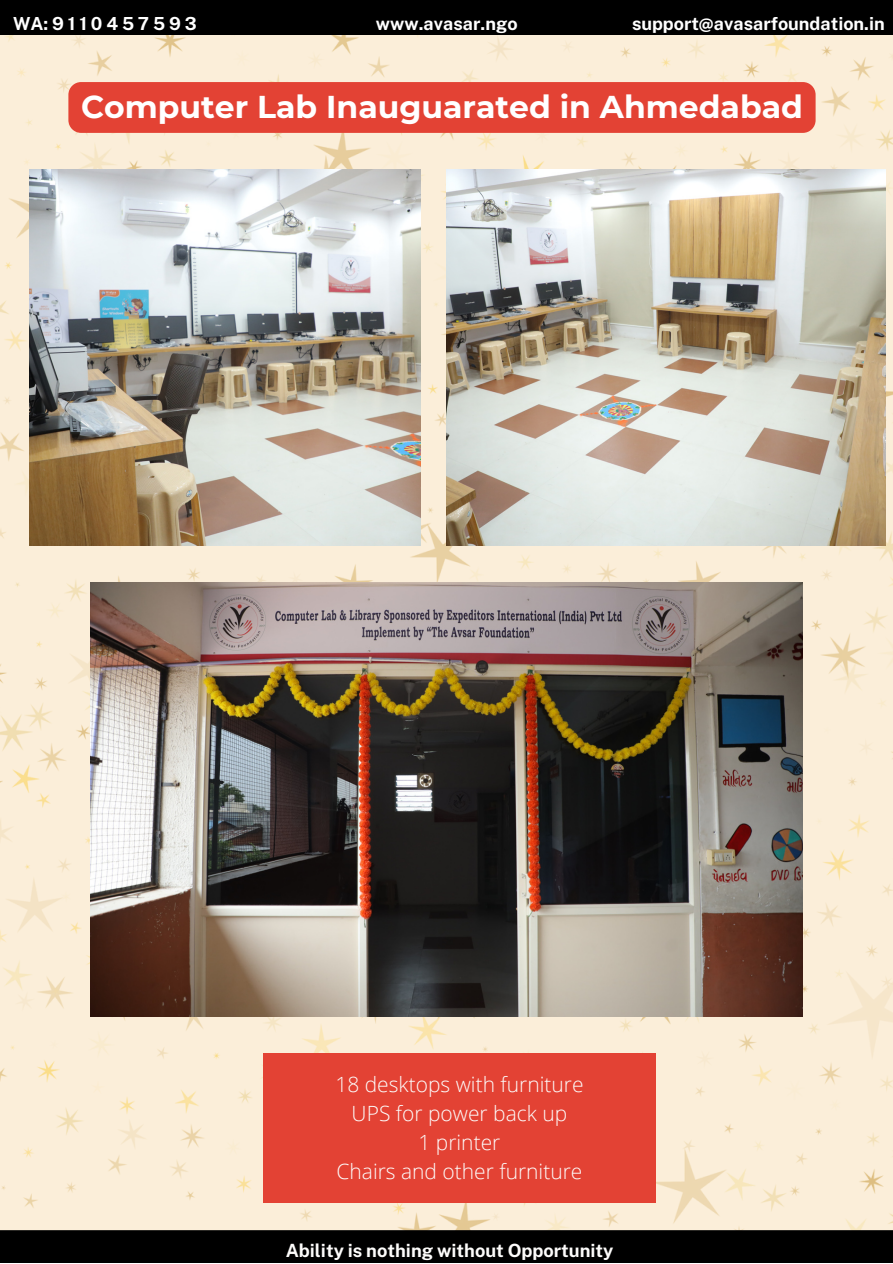
<style>
.page{position:relative;width:893px;height:1264px;background:#fff}
.page>*{position:absolute;margin:0;border:0;box-sizing:border-box;transform-origin:0 0}
.t1{font:700 31.5px "Montserrat";color:#fff}
.t2{font:300 21px "Open Sans";color:#fdfcfb}
.t3{font:700 18.15px "Public Sans";color:#fdfcfb}
.t4{font:700 18px "Public Sans";color:#fff}
.t5{font:700 18px "Public Sans";letter-spacing:.21em;color:#fff}
</style>
<div class="page">
<div style="left:0;top:35px;width:892px;height:1195px;background:#fbeed9"></div>
<div style="left:0;top:1230px;width:892px;height:32px;background:#000"></div>
<div style="left:0;top:0;width:892px;height:35px;background:#000"></div>
<img style="left:446px;top:169px;width:438px;height:376px">
<img style="left:29px;top:169px;width:391px;height:376px">
<img style="left:90px;top:582px;width:712px;height:434px">
<div style="left:68px;top:82px;width:747px;height:51px;background:#e34234;border-radius:13px"></div>
<div style="left:263px;top:1053px;width:392px;height:149px;background:#e34234"></div>
<p class="t5" style="left:13px;top:13px;width:185px">WA:9110457593</p>
<p class="t4" style="left:376px;top:13px;width:143px">www.avasar.ngo</p>
<p class="t4" style="left:632px;top:13px;width:254px">support@avasarfoundation.in</p>
<p class="t1" style="left:81px;top:87px;width:723px">Computer Lab Inauguarated in Ahmedabad</p>
<p class="t2" style="left:335px;top:1069px;width:250px">18 desktops with furniture</p>
<p class="t2" style="left:351px;top:1098px;width:217px">UPS for power back up</p>
<p class="t2" style="left:418px;top:1127px;width:83px">1 printer</p>
<p class="t2" style="left:336px;top:1156px;width:247px">Chairs and other furniture</p>
<p class="t3" style="left:285px;top:1240px;width:329px">Ability is nothing without Opportunity</p>
</div>
